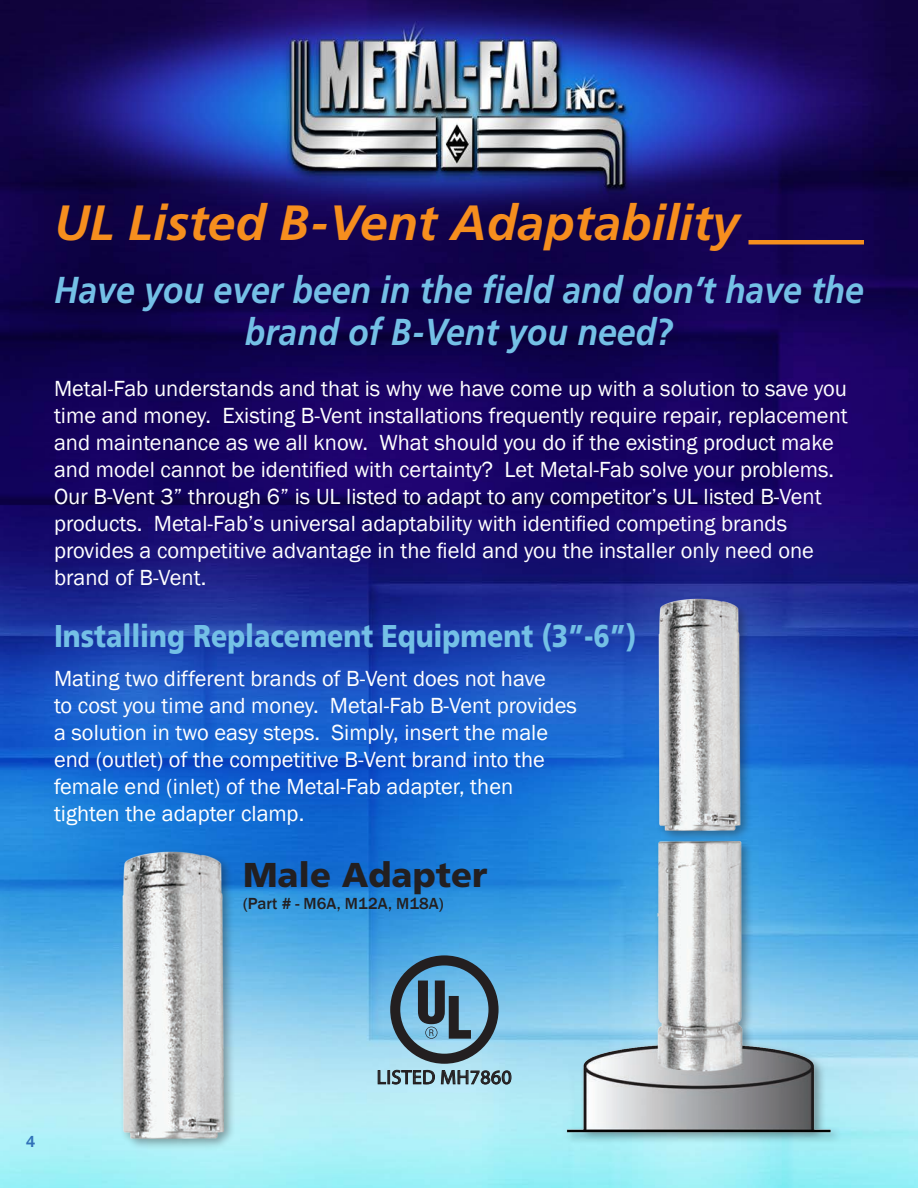
<style>
.page{position:relative;width:918px;height:1188px;background:#fff}
.page>*{position:absolute;margin:0;border:0;box-sizing:border-box;transform-origin:0 0}
.t1{font:italic 700 49.5px "Frutiger LT Std";color:#f68e1e}
.t2{font:italic 700 37.5px/42px "Frutiger LT Std";color:#74c0e6;text-align:center;scale:.9 1}
.t3{font:900 34.5px "Frutiger LT Std";color:#231f20}
.t4{font:900 31.5px "Frutiger LT Std";color:#74c0e6;scale:.85 1}
.t5{font:22.5px/27px "Franklin Gothic";color:#fff}
.t6{font:19.8px "Myriad Pro";letter-spacing:.02em;color:#231f20}
.t7{font:500 16.5px "Franklin Gothic";color:#231f20}
.t8{font:500 16.5px "Franklin Gothic";color:#3171b8}
</style>
<div class="page">
<img style="left:0;top:0;width:918px;height:1188px">
<hr style="left:748px;top:240px;width:116px;height:4px;background:#f68e1e">
<img style="left:537px;top:568px;width:324px;height:594px">
<svg style="left:390px;top:955px;width:109px;height:109px;background:#5c869d"></svg>
<img style="left:12px;top:836px;width:324px;height:324px">
<p class="t1" style="left:54px;top:194px;width:687px">UL Listed B-Vent Adaptability</p>
<p class="t2" style="left:54px;top:269px;width:901px">Have you ever been in the field and don’t have the brand of B-Vent you need?</p>
<p class="t5" style="left:54px;top:376px;width:795px">Metal-Fab understands and that is why we have come up with a solution to save you time and money. Existing B-Vent installations frequently require repair, replacement and maintenance as we all know. What should you do if the existing product make and model cannot be identified with certainty? Let Metal-Fab solve your problems.<br>Our B-Vent 3” through 6” is UL listed to adapt to any competitor’s UL listed B-Vent products. Metal-Fab’s universal adaptability with identified competing brands provides a competitive advantage in the field and you the installer only need one brand of B-Vent.</p>
<p class="t4" style="left:54px;top:617px;width:687px">Installing Replacement Equipment (3”-6”)</p>
<p class="t5" style="left:54px;top:665px;width:524px">Mating two different brands of B-Vent does not have<br>to cost you time and money. Metal-Fab B-Vent provides a solution in two easy steps. Simply, insert the male end (outlet) of the competitive B-Vent brand into the female end (inlet) of the Metal-Fab adapter, then tighten the adapter clamp.</p>
<p class="t3" style="left:243px;top:854px;width:246px">Male Adapter</p>
<p class="t7" style="left:243px;top:894px;width:202px">(Part # - M6A, M12A, M18A)</p>
<p class="t8" style="left:26px;top:1131px;width:11px">4</p>
<p class="t6" style="left:377px;top:1065px;width:137px">LISTED MH7860</p>
</div>
